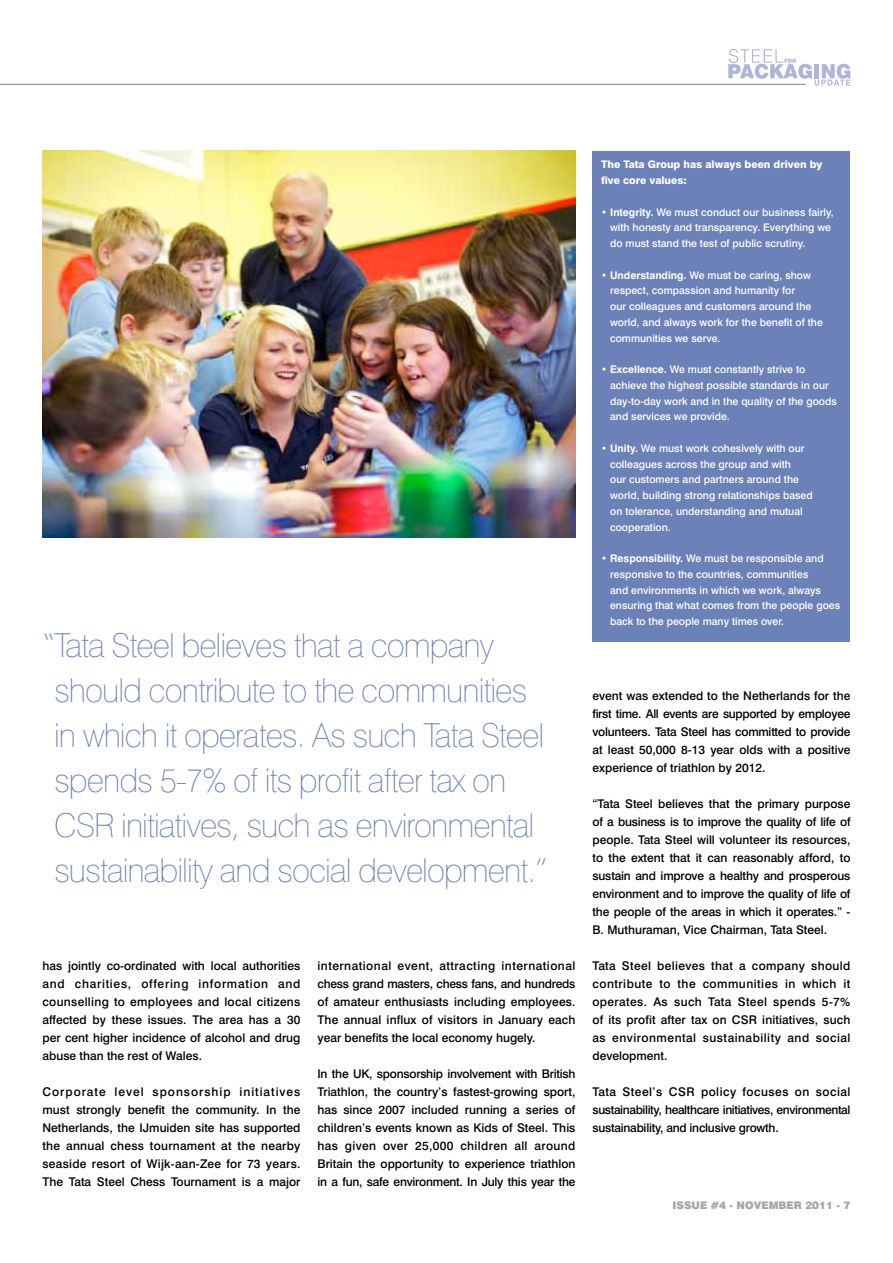
<style>
.page{position:relative;width:893px;height:1263px;background:#fff}
.page>*{position:absolute;margin:0;border:0;box-sizing:border-box;transform-origin:0 0}
.t1{font:100 33px/45px "Swiss 721 BT";letter-spacing:-.03em;color:#6d81b9}
.t2{font:500 12px/18px "Swiss 721 BT";color:#000;text-align:justify}
.t3{font:500 10.5px/15.8px "Swiss 721 BT";color:#fff}
.t4{font:800 10.5px/15.8px "Swiss 721 BT";color:#fff}
.t5{font:900 10.5px "Swiss 721 BT";color:#a2a5aa}
.s1{font-weight:700}
</style>
<div class="page">
<hr style="left:0;top:84px;width:806px;height:1px;background:#6d81b9">
<svg style="left:728px;top:49px;width:122px;height:37px"></svg>
<img style="left:43px;top:151px;width:532px;height:387px">
<div style="left:592px;top:151px;width:258px;height:490px;background:#6d81b9"></div>
<h1 class="t1" style="left:54px;top:622px;width:495px;text-indent:-12px">“Tata Steel believes that a company should contribute to the communities in which it operates. As such Tata Steel spends 5-7% of its profit after tax on CSR initiatives, such as environmental sustainability and social development.”</h1>
<p class="t2" style="left:43px;top:956px;width:259px">has jointly co-ordinated with local authorities and charities, offering information and counselling to employees and local citizens affected by these issues. The area has a 30 per cent higher incidence of alcohol and drug abuse than the rest of Wales.</p>
<p class="t2" style="left:43px;top:1082px;width:259px">Corporate level sponsorship initiatives must strongly benefit the community. In the Netherlands, the IJmuiden site has supported the annual chess tournament at the nearby seaside resort of Wijk-aan-Zee for 73 years.<br>The Tata Steel Chess Tournament is a major</p>
<p class="t2" style="left:317px;top:956px;width:259px">international event, attracting international chess grand masters, chess fans, and hundreds of amateur enthusiasts including employees.<br>The annual influx of visitors in January each year benefits the local economy hugely.</p>
<p class="t2" style="left:317px;top:1064px;width:259px">In the UK, sponsorship involvement with British Triathlon, the country’s fastest-growing sport, has since 2007 included running a series of children’s events known as Kids of Steel. This has given over 25,000 children all around Britain the opportunity to experience triathlon in a fun, safe environment. In July this year the</p>
<p class="t4" style="left:601px;top:157px;width:223px">The Tata Group has always been driven by five core values:</p>
<p class="t3" style="left:610px;top:204px;width:225px;text-indent:-9px">• <span class="s1">Integrity.</span> We must conduct our business fairly, with honesty and transparency. Everything we do must stand the test of public scrutiny.</p>
<p class="t3" style="left:610px;top:267px;width:214px;text-indent:-9px">• <span class="s1">Understanding.</span> We must be caring, show respect, compassion and humanity for<br>our colleagues and customers around the world, and always work for the benefit of the communities we serve.</p>
<p class="t3" style="left:610px;top:361px;width:228px;text-indent:-9px">• <span class="s1">Excellence.</span> We must constantly strive to achieve the highest possible standards in our day-to-day work and in the quality of the goods and services we provide.</p>
<p class="t3" style="left:610px;top:440px;width:204px;text-indent:-9px">• <span class="s1">Unity.</span> We must work cohesively with our colleagues across the group and with<br>our customers and partners around the world, building strong relationships based on tolerance, understanding and mutual cooperation.</p>
<p class="t3" style="left:610px;top:550px;width:232px;text-indent:-9px">• <span class="s1">Responsibility.</span> We must be responsible and responsive to the countries, communities<br>and environments in which we work, always ensuring that what comes from the people goes back to the people many times over.</p>
<p class="t2" style="left:592px;top:686px;width:259px">event was extended to the Netherlands for the first time. All events are supported by employee volunteers. Tata Steel has committed to provide at least 50,000 8-13 year olds with a positive experience of triathlon by 2012.</p>
<p class="t2" style="left:592px;top:794px;width:259px">“Tata Steel believes that the primary purpose of a business is to improve the quality of life of people. Tata Steel will volunteer its resources, to the extent that it can reasonably afford, to sustain and improve a healthy and prosperous environment and to improve the quality of life of the people of the areas in which it operates.” - B. Muthuraman, Vice Chairman, Tata Steel.</p>
<p class="t2" style="left:592px;top:956px;width:259px">Tata Steel believes that a company should contribute to the communities in which it operates. As such Tata Steel spends 5-7% of its profit after tax on CSR initiatives, such as environmental sustainability and social development.</p>
<p class="t2" style="left:592px;top:1082px;width:259px">Tata Steel’s CSR policy focuses on social sustainability, healthcare initiatives, environmental sustainability, and inclusive growth.</p>
<p class="t5" style="left:672px;top:1199px;width:82px">ISSUE #4 - NOVEMBER</p>
<p class="t5" style="left:805px;top:1199px;width:47px">2011 - 7</p>
</div>
